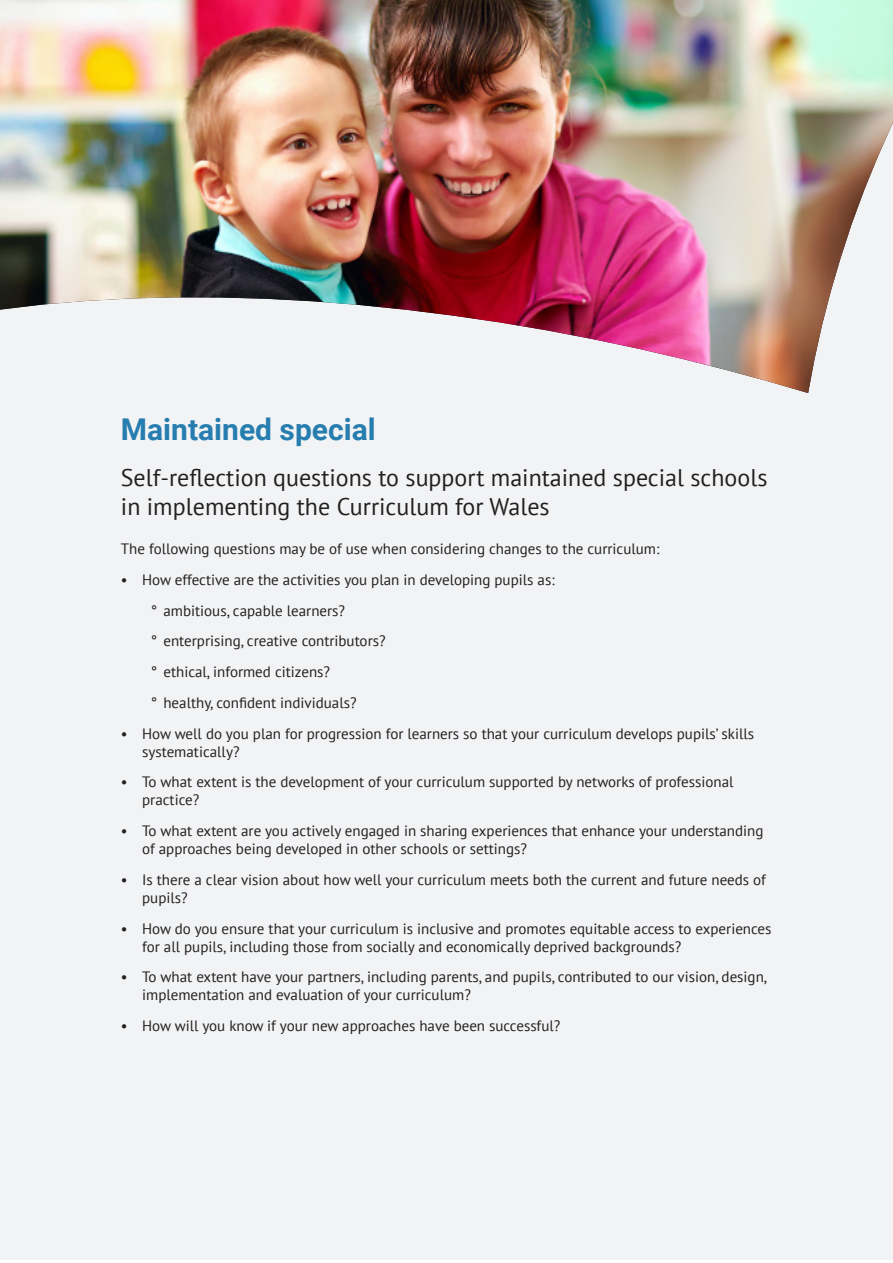
<style>
.page{position:relative;width:893px;height:1263px;background:#fff}
.page>*{position:absolute;margin:0;border:0;box-sizing:border-box;transform-origin:0 0}
.t1{font:700 30px "Roboto";color:#267daf}
.t2{font:24px/28.8px "PT Sans";color:#231f20}
.t3{font:15px/18px "PT Sans";color:#231f20}
</style>
<div class="page">
<div style="left:1px;top:1px;width:892px;height:1259px;background:#f2f3f4"></div>
<img style="left:0;top:0;width:893px;height:393px">
<h1 class="t1" style="left:121px;top:408px;width:256px">Maintained special</h1>
<h2 class="t2" style="left:121px;top:463px;width:648px">Self-reflection questions to support maintained special schools in implementing the Curriculum for Wales</h2>
<p class="t3" style="left:121px;top:539px;width:540px">The following questions may be of use when considering changes to the curriculum:</p>
<p class="t3" style="left:121px;top:570px;width:435px">• How effective are the activities you plan in developing pupils as:</p>
<p class="t3" style="left:151px;top:601px;width:196px">° ambitious, capable learners?</p>
<p class="t3" style="left:151px;top:632px;width:236px">° enterprising, creative contributors?</p>
<p class="t3" style="left:151px;top:662px;width:181px">° ethical, informed citizens?</p>
<p class="t3" style="left:151px;top:693px;width:207px">° healthy, confident individuals?</p>
<p class="t3" style="left:142px;top:724px;width:613px;text-indent:-21px">• How well do you plan for progression for learners so that your curriculum develops pupils’ skills systematically?</p>
<p class="t3" style="left:142px;top:773px;width:593px;text-indent:-21px">• To what extent is the development of your curriculum supported by networks of professional practice?</p>
<p class="t3" style="left:142px;top:821px;width:623px;text-indent:-21px">• To what extent are you actively engaged in sharing experiences that enhance your understanding of approaches being developed in other schools or settings?</p>
<p class="t3" style="left:142px;top:870px;width:625px;text-indent:-21px">• Is there a clear vision about how well your curriculum meets both the current and future needs of pupils?</p>
<p class="t3" style="left:142px;top:919px;width:631px;text-indent:-21px">• How do you ensure that your curriculum is inclusive and promotes equitable access to experiences for all pupils, including those from socially and economically deprived backgrounds?</p>
<p class="t3" style="left:142px;top:968px;width:627px;text-indent:-21px">• To what extent have your partners, including parents, and pupils, contributed to our vision, design, implementation and evaluation of your curriculum?</p>
<p class="t3" style="left:121px;top:1016px;width:441px">• How will you know if your new approaches have been successful?</p>
</div>
